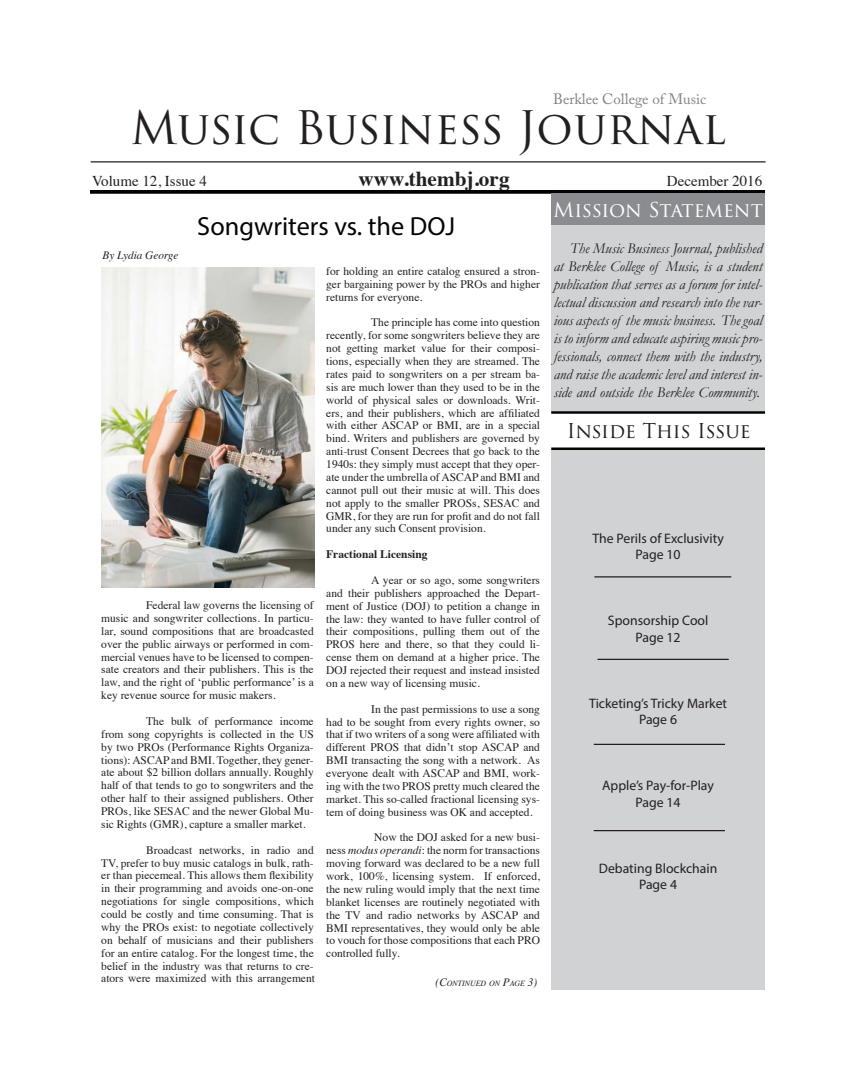
<style>
.page{position:relative;width:855px;height:1080px;background:#fff}
.page>*{position:absolute;margin:0;border:0;box-sizing:border-box;transform-origin:0 0}
.t1{font:45px "Trajan Pro 3";color:#231f20}
.t2{font:26.25px "Myriad Pro";color:#040503}
.t3{font:700 21.25px "Times";color:#231f20}
.t4{font:20px "Trajan Pro 3";letter-spacing:-.01em;color:#fff}
.t5{font:20px "Trajan Pro 3";letter-spacing:-.01em;color:#231f20}
.t6{font:italic 15px/18px "Garamond";color:#231f20;text-align:justify}
.t7{font:15px "Times";color:#231f20}
.t8{font:15px "Adobe Caslon Pro";color:#808285}
.t9{font:13.75px "Myriad Pro";color:#231f20}
.t10{font:11.5px/12.9px "Times";color:#231f20;text-align:justify}
.t11{font:700 11.5px "Times";color:#231f20}
.t12{font:italic 11.25px "Times";color:#231f20}
.t13{font:italic 7.88px "Times";color:#231f20}
.s1{font-style:italic}
.s2{font-size:11.25px}
</style>
<div class="page">
<hr style="left:91px;top:161px;width:675px;height:1px;background:#231f20">
<svg style="left:90px;top:190px;width:675px;height:4px;background:#19191a"></svg>
<div style="left:551px;top:450px;width:214px;height:540px;background:#d1d2d4"></div>
<hr style="left:551px;top:448px;width:214px;height:2px;background:#040503">
<div style="left:551px;top:194px;width:214px;height:31px;background:#8a8c8f"></div>
<hr style="left:551px;top:190px;width:207px;height:2px;background:#040503">
<div style="left:551px;top:225px;width:214px;height:187px;background:#d1d2d4"></div>
<hr style="left:551px;top:411px;width:214px;height:3px;background:#040503">
<hr style="left:598px;top:659px;width:131px;height:1px;background:#231f20">
<hr style="left:594px;top:744px;width:131px;height:1px;background:#231f20">
<hr style="left:594px;top:830px;width:131px;height:1px;background:#231f20">
<hr style="left:594px;top:576px;width:137px;height:2px;background:#231f20">
<img style="left:101px;top:268px;width:214px;height:319px">
<p class="t8" style="left:553px;top:90px;width:155px">Berklee College of Music</p>
<p class="t1" style="left:130px;top:97px;width:597px">Music Business Journal</p>
<p class="t7" style="left:92px;top:167px;width:116px">Volume 12, Issue 4</p>
<p class="t3" style="left:359px;top:158px;width:153px">www.thembj.org</p>
<p class="t7" style="left:667px;top:167px;width:97px">December 2016</p>
<p class="t12" style="left:102px;top:245px;width:78px">By Lydia George</p>
<p class="t2" style="left:197px;top:210px;width:259px">Songwriters vs. the DOJ</p>
<p class="t10" style="left:101px;top:598px;width:214px;text-indent:45px">Federal law governs the licensing of music and songwriter collections. In particu&shy;lar, sound compositions that are broadcasted over the public airways or performed in com&shy;mercial venues have to be licensed to compen&shy;sate creators and their publishers. This is the law, and the right of ‘public performance’ is a key revenue source for music makers.</p>
<p class="t10" style="left:101px;top:714px;width:214px;text-indent:45px">The bulk of performance income from song copyrights is collected in the US by two PROs (Performance Rights Organiza&shy;tions): ASCAP and BMI. Together, they gener&shy;ate about $2 billion dollars annually. Roughly half of that tends to go to songwriters and the other half to their assigned publishers. Other PROs, like SESAC and the newer Global Mu&shy;sic Rights (GMR), capture a smaller market.</p>
<p class="t10" style="left:101px;top:842px;width:215px;text-indent:45px">Broadcast networks, in radio and TV, prefer to buy music catalogs in bulk, rath&shy;er than piecemeal. This allows them flexibility in their programming and avoids one-on-one negotiations for single compositions, which could be costly and time consuming. That is why the PROs exist: to negotiate collectively on behalf of musicians and their publishers for an entire catalog. For the longest time, the belief in the industry was that returns to cre&shy;ators were maximized with this arrangement</p>
<p class="t10" style="left:326px;top:264px;width:215px">for holding an entire catalog ensured a stron&shy;ger bargaining power by the PROs and higher returns for everyone.</p>
<p class="t10" style="left:326px;top:315px;width:215px;text-indent:45px">The principle has come into question recently, for some songwriters believe they are not getting market value for their composi&shy;tions, especially when they are streamed. The rates paid to songwriters on a per stream ba&shy;sis are much lower than they used to be in the world of physical sales or downloads. Writ&shy;ers, and their publishers, which are affiliated with either ASCAP or BMI, are in a special bind. Writers and publishers are governed by anti-trust Consent Decrees that go back to the 1940s: they simply must accept that they oper&shy;ate under the umbrella of ASCAP and BMI and cannot pull out their music at will. This does not apply to the smaller PROSs, SESAC and GMR, for they are run for profit and do not fall under any such Consent provision.</p>
<p class="t11" style="left:326px;top:543px;width:103px">Fractional Licensing</p>
<p class="t10" style="left:326px;top:573px;width:215px;text-indent:45px">A year or so ago, some songwriters and their publishers approached the Depart&shy;ment of Justice (DOJ) to petition a change in the law: they wanted to have fuller control of their compositions, pulling them out of the PROS here and there, so that they could li&shy;cense them on demand at a higher price. The DOJ rejected their request and instead insisted on a new way of licensing music.</p>
<p class="t10" style="left:326px;top:701px;width:215px;text-indent:45px">In the past permissions to use a song had to be sought from every rights owner, so that if two writers of a song were affiliated with different PROS that didn’t stop ASCAP and BMI transacting the song with a network. As everyone dealt with ASCAP and BMI, work&shy;ing with the two PROS pretty much cleared the market. This so-called fractional licensing sys&shy;tem of doing business was OK and accepted.</p>
<p class="t10" style="left:326px;top:830px;width:215px;text-indent:48px">Now the DOJ asked for a new busi&shy;ness <span class="s1">modus operandi</span>: the norm for transactions moving forward was declared to be a new full work, 100%, licensing system. If enforced, the new ruling would imply that the next time blanket licenses are routinely negotiated with the TV and radio networks by ASCAP and BMI representatives, they would only be able to vouch for those compositions that each PRO controlled fully.</p>
<p class="t13" style="left:436px;top:976px;width:103px"><span class="s2">(C</span>ONTINUED ON <span class="s2">P</span>AGE <span class="s2">3)</span></p>
<p class="t4" style="left:553px;top:196px;width:211px">Mission Statement</p>
<p class="t6" style="left:554px;top:239px;width:210px;text-indent:16px">The Music Business Journal, published at Berklee College of Music, is a student publication that serves as a forum for intel&shy;lectual discussion and research into the var&shy;ious aspects of the music business. The goal is to inform and educate aspiring music pro&shy;fessionals, connect them with the industry, and raise the academic level and interest in&shy;side and outside the Berklee Community.</p>
<p class="t5" style="left:567px;top:417px;width:185px">Inside This Issue</p>
<p class="t9" style="left:592px;top:530px;width:133px">The Perils of Exclusivity</p>
<p class="t9" style="left:636px;top:546px;width:47px">Page 10</p>
<p class="t9" style="left:608px;top:612px;width:102px">Sponsorship Cool</p>
<p class="t9" style="left:636px;top:629px;width:47px">Page 12</p>
<p class="t9" style="left:589px;top:695px;width:140px">Ticketing’s Tricky Market</p>
<p class="t9" style="left:639px;top:711px;width:40px">Page 6</p>
<p class="t9" style="left:602px;top:777px;width:113px">Apple’s Pay-for-Play</p>
<p class="t9" style="left:636px;top:794px;width:47px">Page 14</p>
<p class="t9" style="left:599px;top:860px;width:120px">Debating Blockchain</p>
<p class="t9" style="left:639px;top:876px;width:40px">Page 4</p>
</div>
